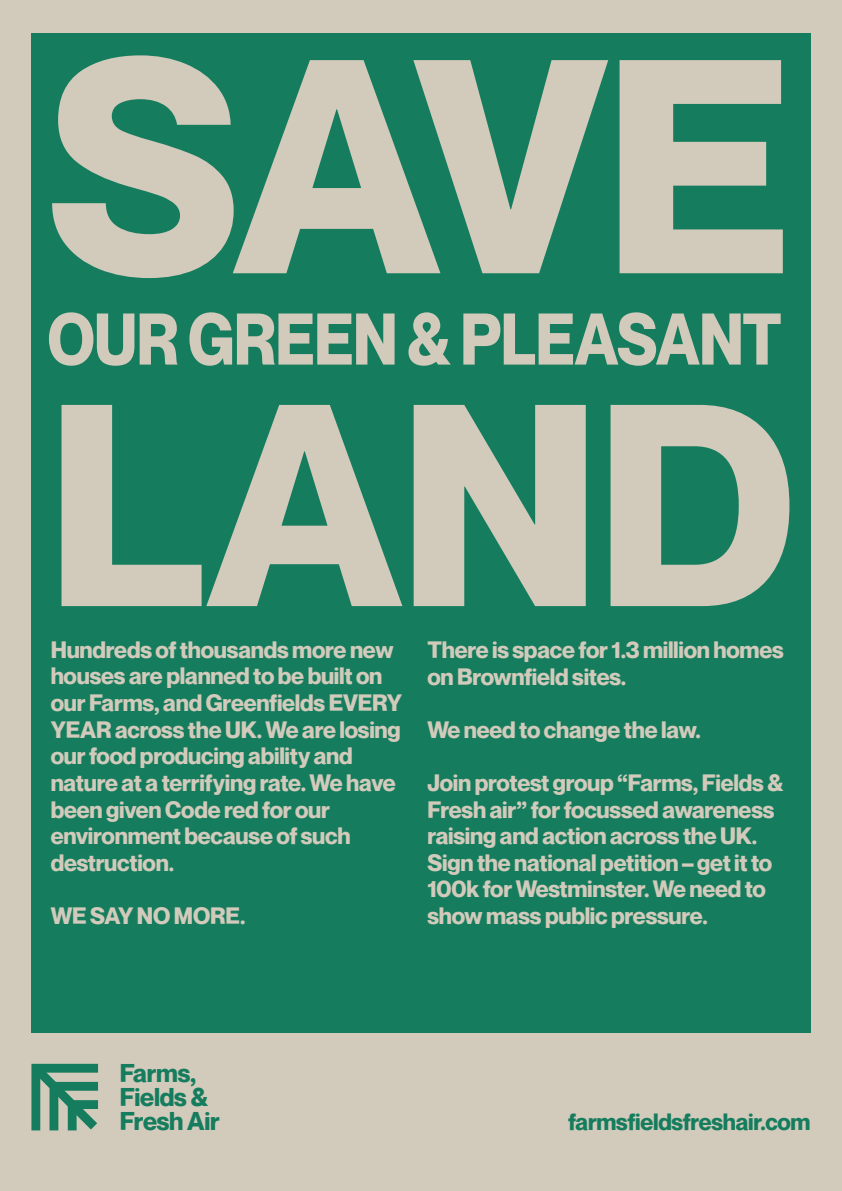
<style>
.page{position:relative;width:842px;height:1191px;background:#d2cabb}
.page>*{position:absolute;margin:0;border:0;box-sizing:border-box;transform-origin:0 0}
.t1{font:700 298px "Neue Montreal";color:#d2cabb}
.t2{font:700 281.2px "Neue Montreal";color:#d2cabb}
.t3{font:700 71.4px "Neue Montreal";letter-spacing:-.01em;color:#d2cabb;scale:.88 1}
.t4{font:700 25.1px/24.3px "Neue Montreal";letter-spacing:-.01em;color:#157d5e}
.t5{font:700 23.1px/26.6px "Neue Montreal";letter-spacing:-.01em;color:#d2cabb}
.t6{font:700 23px "Neue Montreal";letter-spacing:-.01em;color:#157d5e}
</style>
<div class="page">
<div style="left:31px;top:33px;width:779px;height:999px;background:#157d5e"></div>
<svg style="left:31px;top:1063px;width:67px;height:67px"></svg>
<h1 class="t1" style="left:48px;top:-16px;width:746px">SAVE</h1>
<h3 class="t3" style="left:48px;top:295px;width:836px">OUR GREEN &amp; PLEASANT</h3>
<h2 class="t2" style="left:48px;top:333px;width:749px">LAND</h2>
<p class="t5" style="left:51px;top:636px;width:353px">Hundreds of thousands more new houses are planned to be built on our Farms, and Greenfields EVERY<br>YEAR across the UK. We are losing our food producing ability and nature at a terrifying rate. We have been given Code red for our environment because of such destruction.</p>
<p class="t5" style="left:51px;top:902px;width:196px">WE SAY NO MORE.</p>
<p class="t5" style="left:427px;top:636px;width:358px">There is space for 1.3 million homes on Brownfield sites.</p>
<p class="t5" style="left:427px;top:716px;width:275px">We need to change the law.</p>
<p class="t5" style="left:427px;top:769px;width:358px">Join protest group “Farms, Fields &amp; Fresh air” for focussed awareness raising and action across the UK.<br>Sign the national petition – get it to 100k for Westminster. We need to show mass public pressure.</p>
<p class="t4" style="left:120px;top:1060px;width:102px">Farms,<br>Fields &amp;<br>Fresh Air</p>
<p class="t6" style="left:568px;top:1107px;width:244px">farmsfieldsfreshair.com</p>
</div>
